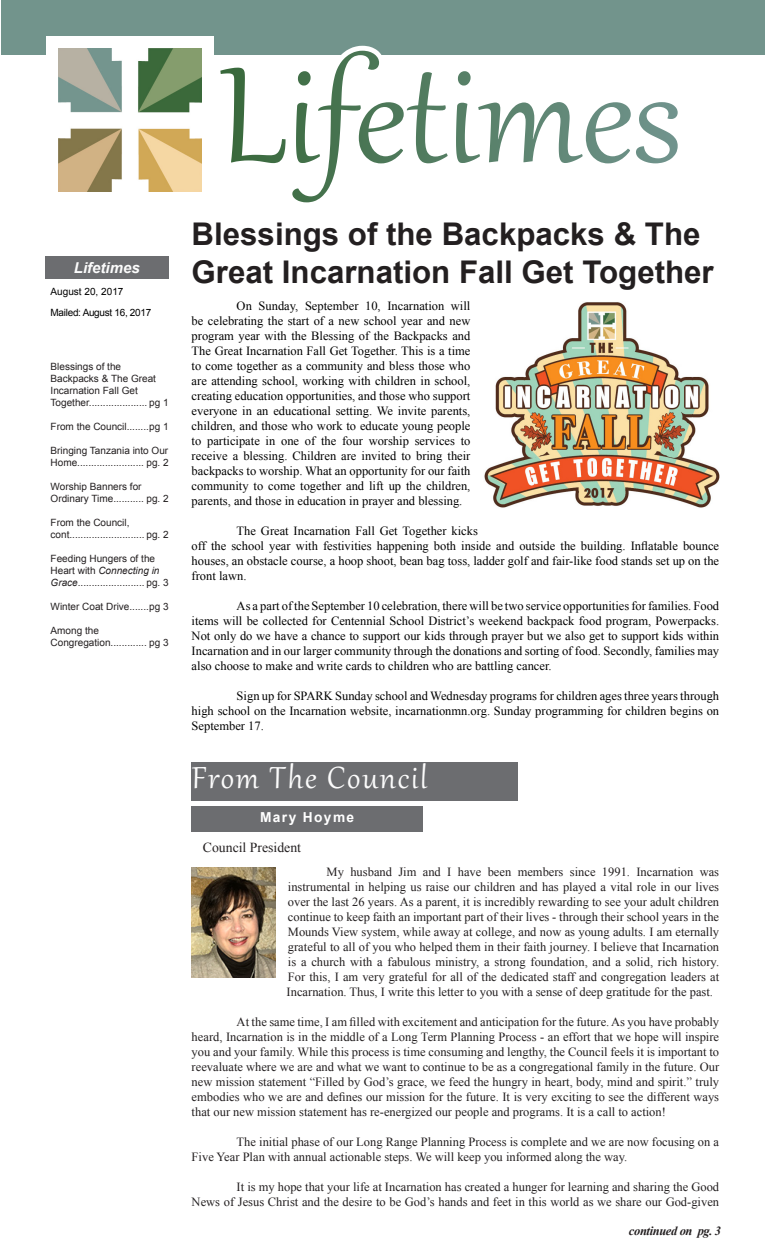
<style>
.page{position:relative;width:765px;height:1260px;background:#fff}
.page>*{position:absolute;margin:0;border:0;box-sizing:border-box;transform-origin:0 0}
.t1{font:37.5px "Gabriola";letter-spacing:.05em;color:#fcfcfc}
.t2{font:700 31.25px/37.5px "Arial";color:#231f20}
.t3{font:italic 700 15px "Arial";color:#fcfcfc}
.t4{font:13.75px "Times New Roman";color:#231f20}
.t5{font:700 13.75px "Arial";letter-spacing:.1em;color:#fff}
.t6{font:12.5px/15px "Times New Roman";color:#231f20;text-align:justify}
.Normal__Web{font:12.5px/15px "Times New Roman";color:#000;text-align:justify}
.t7{font:italic 700 12.5px "Times New Roman";letter-spacing:-.03em;color:#231f20}
.t8{font:10px/12px "Arial";color:#231f20}
.t9{font:10px "Arial";letter-spacing:-.03em;color:#000}
.t10{font:10px "Arial";color:#000}
.s1{font-style:italic}
</style>
<div class="page">
<div style="left:45px;top:256px;width:124px;height:22px;background:#6c6d70"></div>
<div style="left:1px;top:0;width:764px;height:55px;background:#72948c"></div>
<div style="left:46px;top:36px;width:168px;height:168px;background:#fff"></div>
<svg style="left:303px;top:45px;width:375px;height:158px"></svg>
<svg style="left:220px;top:51px;width:159px;height:151px"></svg>
<img style="left:59px;top:48px;width:143px;height:143px">
<div style="left:192px;top:806px;width:231px;height:26px;background:#6c6d70"></div>
<div style="left:192px;top:762px;width:326px;height:39px;background:#6c6d70"></div>
<img style="left:484px;top:302px;width:236px;height:206px">
<img style="left:192px;top:867px;width:84px;height:110px">
<p class="t3" style="left:74px;top:258px;width:67px">Lifetimes</p>
<p class="t10" style="left:51px;top:285px;width:74px">August 20, 2017</p>
<p class="t9" style="left:51px;top:306px;width:102px">Mailed: August 16, 2017</p>
<p class="t8" style="left:51px;top:360px;width:120px">Blessings of the<br>Backpacks &amp; The Great<br>Incarnation Fall Get<br>Together..................... pg 1</p>
<p class="t8" style="left:51px;top:420px;width:120px">From the Council........pg 1</p>
<p class="t8" style="left:51px;top:444px;width:120px">Bringing Tanzania into Our<br>Home........................ pg. 2</p>
<p class="t8" style="left:51px;top:480px;width:120px">Worship Banners for<br>Ordinary Time........... pg. 2</p>
<p class="t8" style="left:51px;top:516px;width:120px">From the Council, cont........................... pg. 2</p>
<p class="t8" style="left:51px;top:552px;width:120px">Feeding Hungers of the<br>Heart with <span class="s1">Connecting in<br>Grace</span>........................ pg. 3</p>
<p class="t8" style="left:51px;top:600px;width:120px">Winter Coat Drive.......pg 3</p>
<p class="t8" style="left:51px;top:624px;width:120px">Among the<br>Congregation............. pg 3</p>
<p class="t2" style="left:192px;top:216px;width:524px">Blessings of the Backpacks &amp; The<br>Great Incarnation Fall Get Together</p>
<p class="Normal__Web" style="left:192px;top:298px;width:280px;text-indent:45px">On Sunday, September 10, Incarnation will be celebrating the start of a new school year and new program year with the Blessing of the Backpacks and The Great Incarnation Fall Get Together. This is a time to come together as a community and bless those who are attending school, working with children in school, creating education opportunities, and those who support everyone in an educational setting. We invite parents, children, and those who work to educate young people to participate in one of the four worship services to receive a blessing. Children are invited to bring their backpacks to worship. What an opportunity for our faith community to come together and lift up the children, parents, and those in education in prayer and blessing.</p>
<p class="Normal__Web" style="left:192px;top:523px;width:529px;text-align:left;text-indent:45px">The Great Incarnation Fall Get Together kicks<br>off the school year with festivities happening both inside and outside the building. Inflatable bounce houses, an obstacle course, a hoop shoot, bean bag toss, ladder golf and fair-like food stands set up on the front lawn.</p>
<p class="Normal__Web" style="left:192px;top:598px;width:529px;text-indent:45px">As a part of the September 10 celebration, there will be two service opportunities for families. Food items will be collected for Centennial School District’s weekend backpack food program, Powerpacks.<br>Not only do we have a chance to support our kids through prayer but we also get to support kids within Incarnation and in our larger community through the donations and sorting of food. Secondly, families may also choose to make and write cards to children who are battling cancer.</p>
<p class="Normal__Web" style="left:192px;top:688px;width:529px;text-indent:45px">Sign up for SPARK Sunday school and Wednesday programs for children ages three years through high school on the Incarnation website, incarnationmn.org. Sunday programming for children begins on September 17.</p>
<p class="t1" style="left:192px;top:753px;width:237px">From The Council</p>
<p class="t5" style="left:260px;top:808px;width:96px">Mary Hoyme</p>
<p class="t4" style="left:203px;top:838px;width:100px">Council President</p>
<p class="t6" style="left:287px;top:864px;width:434px;text-indent:40px">My husband Jim and I have been members since 1991. Incarnation was instrumental in helping us raise our children and has played a vital role in our lives over the last 26 years. As a parent, it is incredibly rewarding to see your adult children continue to keep faith an important part of their lives - through their school years in the Mounds View system, while away at college, and now as young adults. I am eternally grateful to all of you who helped them in their faith journey. I believe that Incarnation is a church with a fabulous ministry, a strong foundation, and a solid, rich history.<br>For this, I am very grateful for all of the dedicated staff and congregation leaders at Incarnation. Thus, I write this letter to you with a sense of deep gratitude for the past.</p>
<p class="t6" style="left:192px;top:1014px;width:529px;text-indent:45px">At the same time, I am filled with excitement and anticipation for the future. As you have probably heard, Incarnation is in the middle of a Long Term Planning Process - an effort that we hope will inspire you and your family. While this process is time consuming and lengthy, the Council feels it is important to reevaluate where we are and what we want to continue to be as a congregational family in the future. Our new mission statement “Filled by God’s grace, we feed the hungry in heart, body, mind and spirit.” truly embodies who we are and defines our mission for the future. It is very exciting to see the different ways that our new mission statement has re-energized our people and programs. It is a call to action!</p>
<p class="t6" style="left:192px;top:1134px;width:529px;text-indent:45px">The initial phase of our Long Range Planning Process is complete and we are now focusing on a<br>Five Year Plan with annual actionable steps. We will keep you informed along the way.</p>
<p class="t6" style="left:192px;top:1179px;width:529px;text-align:right">It is my hope that your life at Incarnation has created a hunger for learning and sharing the Good<br>News of Jesus Christ and the desire to be God’s hands and feet in this world as we share our God-given</p>
<p class="t7" style="left:629px;top:1222px;width:94px">continued on pg. 3</p>
</div>
